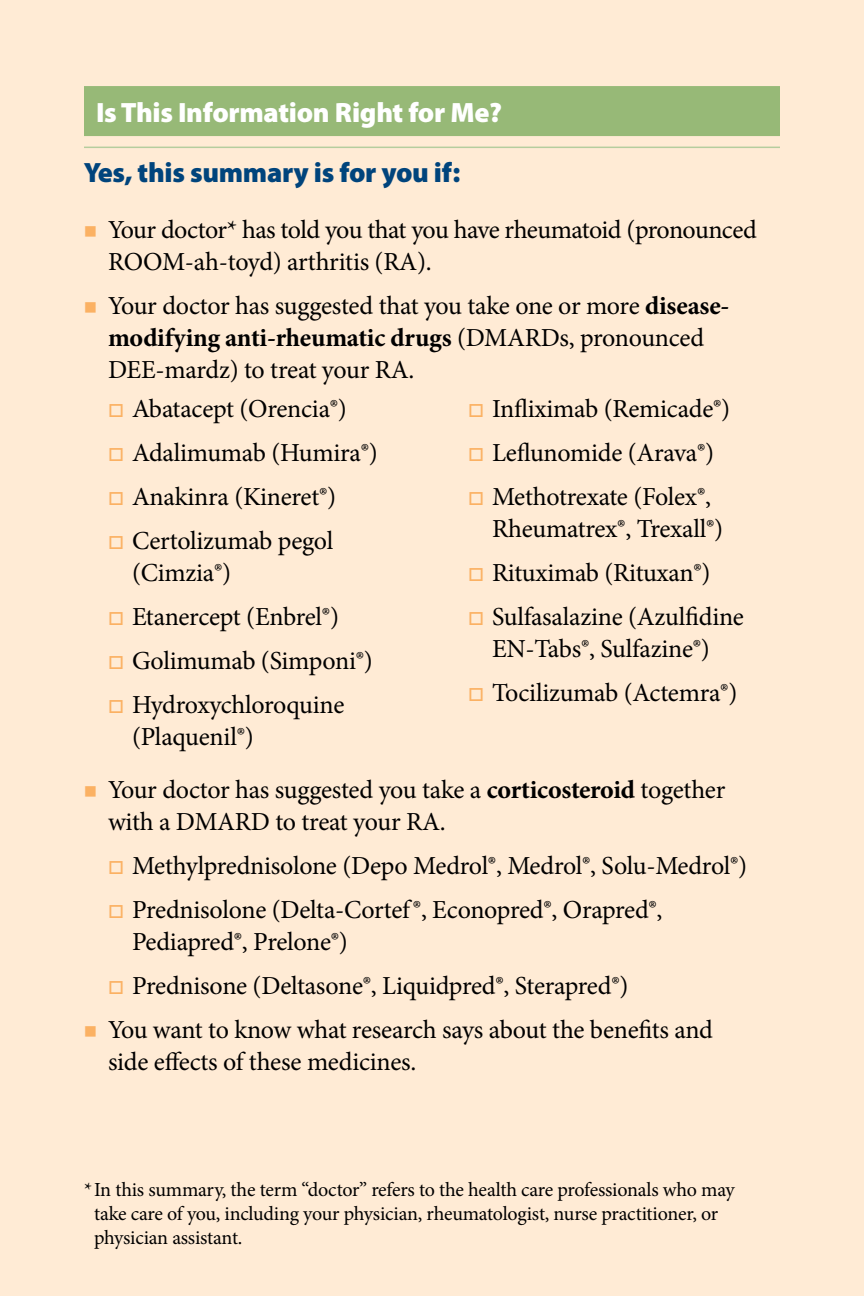
<style>
.page{position:relative;width:864px;height:1296px;background:#ffebd5}
.page>*{position:absolute;margin:0;border:0;box-sizing:border-box;transform-origin:0 0}
.t1{font:900 28px "Myriad Pro";letter-spacing:-.01em;color:#fff}
.t2{font:900 28px "Myriad Pro";letter-spacing:-.01em;color:#00447c}
.t3{font:26px/32px "Minion Pro";letter-spacing:-.015em;color:#000}
.t4{font:20px/24px "Minion Pro";letter-spacing:-.015em;color:#000}
.s1{font-weight:700}
.s2{color:#fbb163}
</style>
<div class="page">
<div style="left:84px;top:86px;width:696px;height:50px;background:#97b977"></div>
<hr style="left:84px;top:147px;width:696px;height:1px;background:#b5cd9e">
<p class="t1" style="left:96px;top:94px;width:408px">Is This Information Right for Me?</p>
<p class="t2" style="left:84px;top:154px;width:378px">Yes, this summary is for you if:</p>
<p class="t3" style="left:108px;top:214px;width:650px">Your doctor* has told you that you have rheumatoid (pronounced<br>ROOM-ah-toyd) arthritis (RA).</p>
<p class="t3" style="left:108px;top:290px;width:623px">Your doctor has suggested that you take one or more <span class="s1">disease&shy;modifying anti-rheumatic drugs</span> (DMARDs, pronounced<br>DEE-mardz) to treat your RA.</p>
<p class="t3" style="left:108px;top:393px;width:240px"><span class="s2">□</span> Abatacept (Orencia®)</p>
<p class="t3" style="left:108px;top:437px;width:271px"><span class="s2">□</span> Adalimumab (Humira®)</p>
<p class="t3" style="left:108px;top:481px;width:230px"><span class="s2">□</span> Anakinra (Kineret®)</p>
<p class="t3" style="left:132px;top:525px;width:203px;text-indent:-24px"><span class="s2">□</span> Certolizumab pegol (Cimzia®)</p>
<p class="t3" style="left:108px;top:601px;width:233px"><span class="s2">□</span> Etanercept (Enbrel®)</p>
<p class="t3" style="left:108px;top:645px;width:266px"><span class="s2">□</span> Golimumab (Simponi®)</p>
<p class="t3" style="left:132px;top:689px;width:214px;text-indent:-24px"><span class="s2">□</span> Hydroxychloroquine (Plaquenil®)</p>
<p class="t3" style="left:468px;top:393px;width:264px"><span class="s2">□</span> Infliximab (Remicade®)</p>
<p class="t3" style="left:468px;top:437px;width:248px"><span class="s2">□</span> Leflunomide (Arava®)</p>
<p class="t3" style="left:492px;top:481px;width:233px;text-indent:-24px"><span class="s2">□</span> Methotrexate (Folex®,<br>Rheumatrex®, Trexall®)</p>
<p class="t3" style="left:468px;top:557px;width:244px"><span class="s2">□</span> Rituximab (Rituxan®)</p>
<p class="t3" style="left:468px;top:601px;width:277px;text-align:center"><span class="s2">□</span> Sulfasalazine (Azulfidine<br>EN-Tabs®, Sulfazine®)</p>
<p class="t3" style="left:468px;top:677px;width:271px"><span class="s2">□</span> Tocilizumab (Actemra®)</p>
<p class="t3" style="left:108px;top:774px;width:619px">Your doctor has suggested you take a <span class="s1">corticosteroid</span> together with a DMARD to treat your RA.</p>
<p class="t3" style="left:108px;top:850px;width:641px"><span class="s2">□</span> Methylprednisolone (Depo Medrol®, Medrol®, Solu-Medrol®)</p>
<p class="t3" style="left:132px;top:894px;width:532px;text-indent:-24px"><span class="s2">□</span> Prednisolone (Delta-Cortef ®, Econopred®, Orapred®,<br>Pediapred®, Prelone®)</p>
<p class="t3" style="left:108px;top:964px;width:607px;line-height:44px"><span class="s2">□</span> Prednisone (Deltasone®, Liquidpred®, Sterapred®)<br>You want to know what research says about the benefits and</p>
<p class="t3" style="left:108px;top:1046px;width:310px">side effects of these medicines.</p>
<p class="t4" style="left:94px;top:1178px;width:642px;text-indent:-10px">*In this summary, the term “doctor” refers to the health care professionals who may take care of you, including your physician, rheumatologist, nurse practitioner, or physician assistant.</p>
</div>
